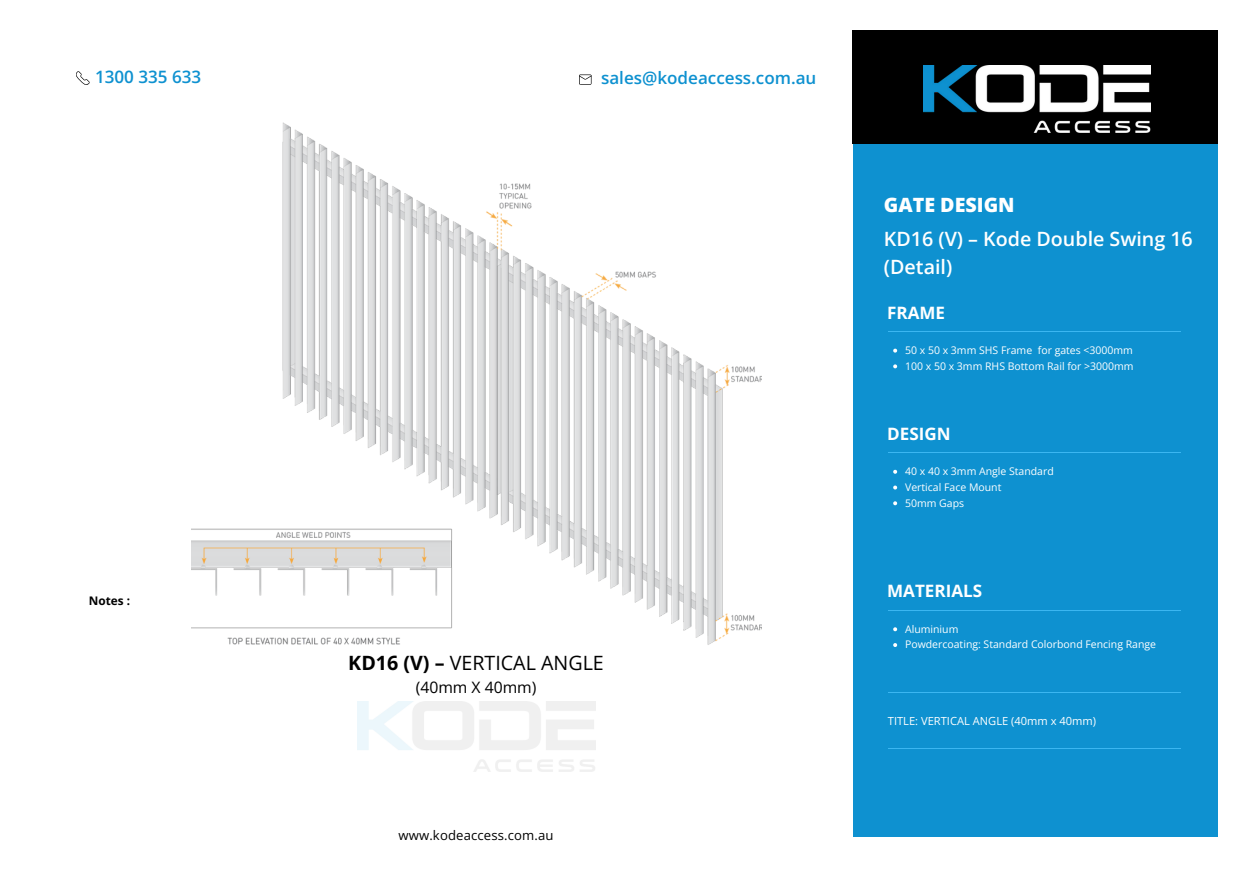
<style>
.page{position:relative;width:1260px;height:889px;background:#fff}
.page>*{position:absolute;margin:0;border:0;box-sizing:border-box;transform-origin:0 0}
.t1{font:600 19.69px/28.2px "Open Sans";color:#fff}
.t2{font:19.69px "Open Sans";color:#000}
.t3{font:800 19.69px "Open Sans";color:#fff}
.t4{font:600 17.06px "Open Sans";color:#0e91d0}
.t5{font:700 17.06px "Open Sans";color:#fff}
.t6{font:15.75px "Open Sans";color:#000}
.t7{font:13.12px "Open Sans";letter-spacing:.01em;color:#000}
.t8{font:700 11.81px "Open Sans";color:#000}
.t9{font:11.2px "Open Sans";color:#fff}
.t10{font:10.5px "Open Sans";color:#fff}
.s1{font-weight:700}
</style>
<div class="page">
<div style="left:853px;top:31px;width:365px;height:805px;background:#0e91d0"></div>
<div style="left:853px;top:30px;width:365px;height:113px;background:#000"></div>
<img style="left:924px;top:65px;width:227px;height:67px">
<hr style="left:889px;top:331px;width:292px;height:1px;background:#3bb6f1">
<hr style="left:889px;top:452px;width:292px;height:1px;background:#3bb6f1">
<hr style="left:889px;top:610px;width:292px;height:1px;background:#3bb6f1">
<hr style="left:889px;top:692px;width:292px;height:1px;background:#3bb6f1">
<hr style="left:889px;top:748px;width:292px;height:1px;background:#3bb6f1">
<svg style="left:76px;top:71px;width:14px;height:14px"></svg>
<svg style="left:579px;top:74px;width:13px;height:11px"></svg>
<img style="left:191px;top:122px;width:570px;height:523px">
<svg style="left:893px;top:470px;width:4px;height:4px"></svg>
<svg style="left:893px;top:485px;width:4px;height:4px"></svg>
<svg style="left:893px;top:501px;width:4px;height:4px"></svg>
<svg style="left:893px;top:627px;width:4px;height:4px"></svg>
<svg style="left:893px;top:643px;width:4px;height:4px"></svg>
<svg style="left:893px;top:348px;width:4px;height:4px"></svg>
<svg style="left:893px;top:364px;width:4px;height:4px"></svg>
<p class="t4" style="left:95px;top:65px;width:108px">1300 335 633</p>
<h3 class="t4" style="left:601px;top:66px;width:217px">sales@kodeaccess.com.au</h3>
<p class="t8" style="left:89px;top:592px;width:43px">Notes :</p>
<h2 class="t2" style="left:348px;top:648px;width:257px"><span class="s1">KD16 (V) –</span> VERTICAL ANGLE</h2>
<h2 class="t6" style="left:416px;top:676px;width:122px">(40mm X 40mm)</h2>
<p class="t7" style="left:398px;top:826px;width:157px">www.kodeaccess.com.au</p>
<h4 class="t3" style="left:884px;top:191px;width:132px">GATE DESIGN</h4>
<h6 class="t1" style="left:884px;top:224px;width:310px">KD16 (V) – Kode Double Swing 16 (Detail)</h6>
<p class="t5" style="left:887px;top:300px;width:59px">FRAME</p>
<p class="t10" style="left:905px;top:343px;width:229px">50 x 50 x 3mm SHS Frame for gates &lt;3000mm</p>
<p class="t10" style="left:905px;top:358px;width:230px">100 x 50 x 3mm RHS Bottom Rail for &gt;3000mm</p>
<p class="t5" style="left:887px;top:421px;width:65px">DESIGN</p>
<p class="t10" style="left:905px;top:464px;width:150px">40 x 40 x 3mm Angle Standard</p>
<p class="t10" style="left:905px;top:479px;width:98px">Vertical Face Mount</p>
<p class="t10" style="left:905px;top:495px;width:61px">50mm Gaps</p>
<h1 class="t5" style="left:887px;top:579px;width:96px">MATERIALS</h1>
<h4 class="t10" style="left:905px;top:621px;width:55px">Aluminium</h4>
<p class="t10" style="left:905px;top:637px;width:252px">Powdercoating: Standard Colorbond Fencing Range</p>
<p class="t9" style="left:888px;top:713px;width:210px">TITLE: VERTICAL ANGLE (40mm x 40mm)</p>
</div>
